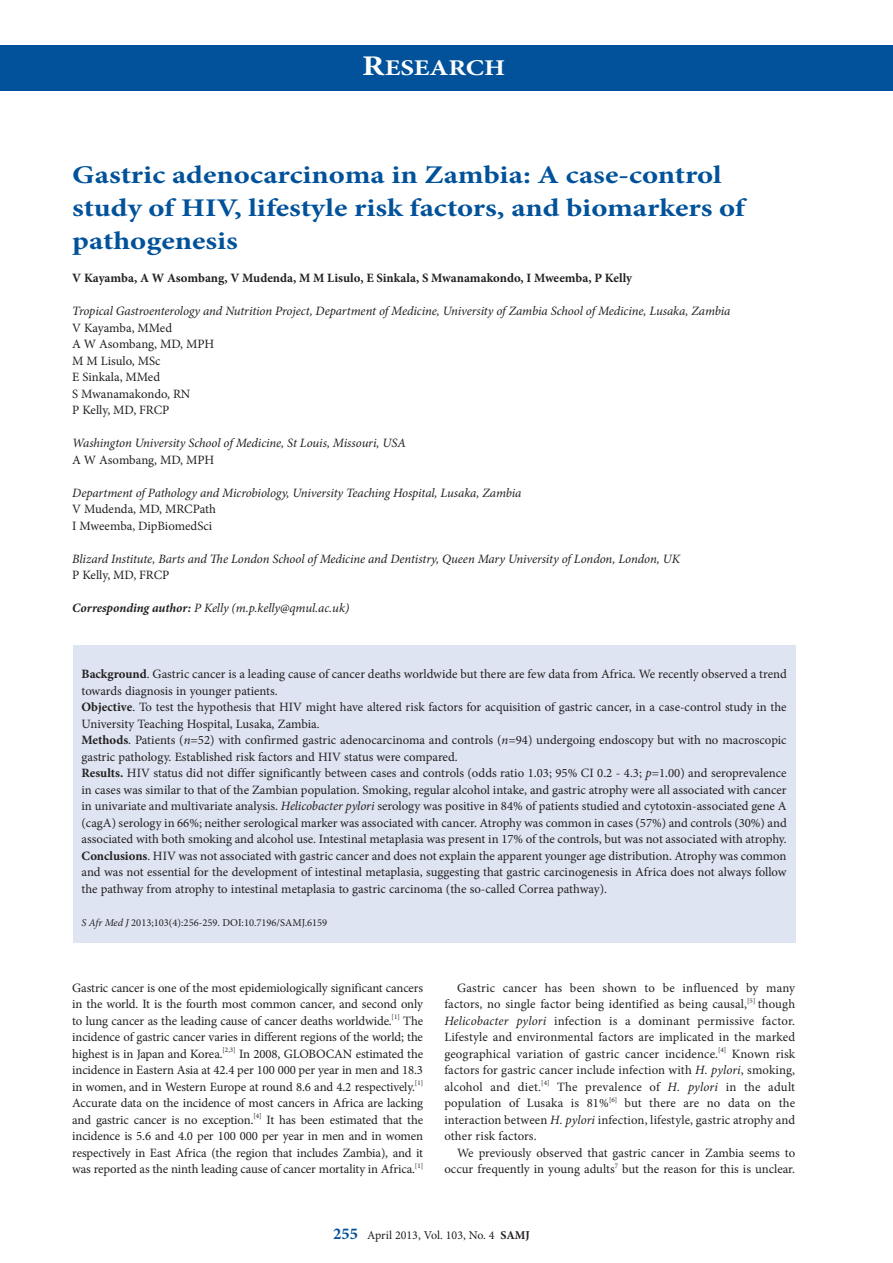
<style>
.page{position:relative;width:893px;height:1263px;background:#fff}
.page>*{position:absolute;margin:0;border:0;box-sizing:border-box;transform-origin:0 0}
.A_HEAD{font:700 25.5px/33px "Minion Pro";color:#01529a;scale:1.2 1}
.t1{font:700 22.5px "Minion Pro";color:#fff;scale:1.2 1}
.BODY_TEXT_1ST_PARAGR{font:12.75px/16.5px "Minion Pro";letter-spacing:-.005em;color:#231f20;text-align:justify}
.BODY_TEXT_INDENT{font:12.75px/16.5px "Minion Pro";color:#231f20;text-align:justify}
.AUTHORS_DETAILS{font:italic 12.75px "Minion Pro";letter-spacing:-.01em;color:#231f20}
.AUTHORS_DETAILS-2{font:12.75px "Minion Pro";color:#231f20}
.AUTHORS_NAME_UNDER_A{font:700 12.75px "Minion Pro";color:#231f20}
.CORRESPONDING_AUTHOR{font:italic 12.75px "Minion Pro";letter-spacing:-.015em;color:#231f20}
.t2{font:12px "Minion Pro";color:#231f20}
.S_AFR_MED{font:10.5px "Minion Pro";color:#231f20}
.s1{font-size:28.5px}
.s2{font-weight:700}
.s3{font-style:italic}
.s4{font-weight:700;font-size:16.5px;color:#01529a}
</style>
<div class="page">
<div style="left:0;top:45px;width:893px;height:45px;background:#01529a"></div>
<div style="left:73px;top:645px;width:722px;height:297px;background:#dee4f1"></div>
<h2 class="t1" style="left:362px;top:52px;width:121px"><span class="s1">R</span>ESEARCH</h2>
<h1 class="A_HEAD" style="left:72px;top:158px;width:562px">Gastric adenocarcinoma in Zambia: A case-control study of HIV, lifestyle risk factors, and biomarkers of pathogenesis</h1>
<p class="AUTHORS_NAME_UNDER_A" style="left:72px;top:269px;width:561px">V Kayamba, A W Asombang, V Mudenda, M M Lisulo, E Sinkala, S Mwanamakondo, I Mweemba, P Kelly</p>
<p class="AUTHORS_DETAILS" style="left:72px;top:302px;width:660px">Tropical Gastroenterology and Nutrition Project, Department of Medicine, University of Zambia School of Medicine, Lusaka, Zambia</p>
<p class="AUTHORS_DETAILS-2" style="left:72px;top:319px;width:101px">V Kayamba, MMed</p>
<p class="AUTHORS_DETAILS-2" style="left:72px;top:335px;width:143px">A W Asombang, MD, MPH</p>
<p class="AUTHORS_DETAILS-2" style="left:72px;top:352px;width:90px">M M Lisulo, MSc</p>
<p class="AUTHORS_DETAILS-2" style="left:72px;top:368px;width:89px">E Sinkala, MMed</p>
<p class="AUTHORS_DETAILS-2" style="left:72px;top:385px;width:120px">S Mwanamakondo, RN</p>
<p class="AUTHORS_DETAILS-2" style="left:72px;top:401px;width:99px">P Kelly, MD, FRCP</p>
<p class="AUTHORS_DETAILS" style="left:72px;top:434px;width:335px">Washington University School of Medicine, St Louis, Missouri, USA</p>
<p class="AUTHORS_DETAILS-2" style="left:72px;top:451px;width:143px">A W Asombang, MD, MPH</p>
<p class="AUTHORS_DETAILS" style="left:72px;top:484px;width:451px">Department of Pathology and Microbiology, University Teaching Hospital, Lusaka, Zambia</p>
<p class="AUTHORS_DETAILS-2" style="left:72px;top:500px;width:145px">V Mudenda, MD, MRCPath</p>
<p class="AUTHORS_DETAILS-2" style="left:72px;top:517px;width:142px">I Mweemba, DipBiomedSci</p>
<p class="AUTHORS_DETAILS" style="left:72px;top:550px;width:609px">Blizard Institute, Barts and The London School of Medicine and Dentistry, Queen Mary University of London, London, UK</p>
<p class="AUTHORS_DETAILS-2" style="left:72px;top:566px;width:99px">P Kelly, MD, FRCP</p>
<p class="CORRESPONDING_AUTHOR" style="left:72px;top:599px;width:278px"><span class="s2">Corresponding author:</span> P Kelly (m.p.kelly@qmul.ac.uk)</p>
<p class="BODY_TEXT_1ST_PARAGR" style="left:82px;top:666px;width:707px"><span class="s2">Background</span>. Gastric cancer is a leading cause of cancer deaths worldwide but there are few data from Africa. We recently observed a trend towards diagnosis in younger patients.</p>
<p class="BODY_TEXT_1ST_PARAGR" style="left:82px;top:699px;width:707px"><span class="s2">Objective</span>. To test the hypothesis that HIV might have altered risk factors for acquisition of gastric cancer, in a case-control study in the<br>University Teaching Hospital, Lusaka, Zambia.</p>
<p class="BODY_TEXT_1ST_PARAGR" style="left:82px;top:732px;width:707px"><span class="s2">Methods</span>. Patients (<span class="s3">n</span>=52) with confirmed gastric adenocarcinoma and controls (<span class="s3">n</span>=94) undergoing endoscopy but with no macroscopic gastric pathology. Established risk factors and HIV status were compared.</p>
<p class="BODY_TEXT_1ST_PARAGR" style="left:82px;top:765px;width:707px"><span class="s2">Results.</span> HIV status did not differ significantly between cases and controls (odds ratio 1.03; 95% CI 0.2 - 4.3; <span class="s3">p</span>=1.00) and seroprevalence in cases was similar to that of the Zambian population. Smoking, regular alcohol intake, and gastric atrophy were all associated with cancer in univariate and multivariate analysis. <span class="s3">Helicobacter pylori</span> serology was positive in 84% of patients studied and cytotoxin-associated gene A (cagA) serology in 66%; neither serological marker was associated with cancer. Atrophy was common in cases (57%) and controls (30%) and associated with both smoking and alcohol use. Intestinal metaplasia was present in 17% of the controls, but was not associated with atrophy.</p>
<p class="BODY_TEXT_1ST_PARAGR" style="left:82px;top:847px;width:707px"><span class="s2">Conclusions</span>. HIV was not associated with gastric cancer and does not explain the apparent younger age distribution. Atrophy was common and was not essential for the development of intestinal metaplasia, suggesting that gastric carcinogenesis in Africa does not always follow the pathway from atrophy to intestinal metaplasia to gastric carcinoma (the so-called Correa pathway).</p>
<p class="S_AFR_MED" style="left:82px;top:915px;width:247px"><span class="s3">S Afr Med J</span> 2013;103(4):256-259. DOI:10.7196/SAMJ.6159</p>
<p class="BODY_TEXT_1ST_PARAGR" style="left:72px;top:979px;width:352px">Gastric cancer is one of the most epidemiologically significant cancers in the world. It is the fourth most common cancer, and second only to lung cancer as the leading cause of cancer deaths worldwide.<sup>[1]</sup> The incidence of gastric cancer varies in different regions of the world; the highest is in Japan and Korea.<sup>[2,3]</sup> In 2008, GLOBOCAN estimated the incidence in Eastern Asia at 42.4 per 100 000 per year in men and 18.3 in women, and in Western Europe at round 8.6 and 4.2 respectively.<sup>[1] </sup>Accurate data on the incidence of most cancers in Africa are lacking and gastric cancer is no exception.<sup>[4]</sup> It has been estimated that the incidence is 5.6 and 4.0 per 100 000 per year in men and in women respectively in East Africa (the region that includes Zambia), and it was reported as the ninth leading cause of cancer mortality in Africa.<sup>[1]</sup></p>
<p class="BODY_TEXT_INDENT" style="left:444px;top:979px;width:352px;text-indent:13px">Gastric cancer has been shown to be influenced by many factors, no single factor being identified as being causal,<sup>[5]</sup> though <span class="s3">Helicobacter pylori</span> infection is a dominant permissive factor.<br>Lifestyle and environmental factors are implicated in the marked geographical variation of gastric cancer incidence.<sup>[4]</sup> Known risk factors for gastric cancer include infection with <span class="s3">H. pylori</span>, smoking, alcohol and diet.<sup>[4]</sup> The prevalence of <span class="s3">H. pylori</span> in the adult population of Lusaka is 81%<sup>[6]</sup> but there are no data on the interaction between <span class="s3">H. pylori</span> infection, lifestyle, gastric atrophy and other risk factors.</p>
<p class="BODY_TEXT_INDENT" style="left:444px;top:1144px;width:352px;text-align:right">We previously observed that gastric cancer in Zambia seems to occur frequently in young adults<sup>7</sup> but the reason for this is unclear.</p>
<p class="t2" style="left:333px;top:1227px;width:198px"><span class="s4">255</span> April 2013, Vol. 103, No. 4 <span class="s2">SAMJ</span></p>
</div>
